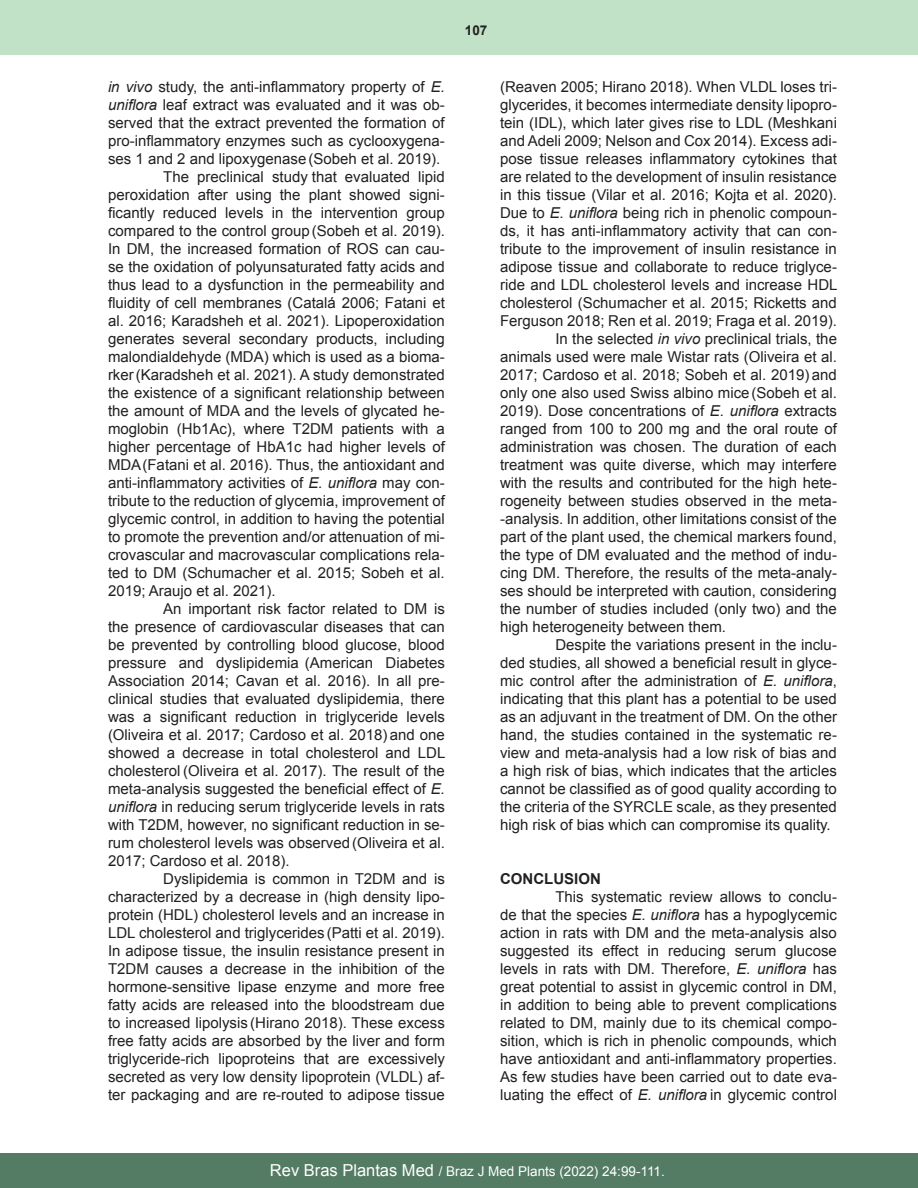
<style>
.page{position:relative;width:918px;height:1188px;background:#fff}
.page>*{position:absolute;margin:0;border:0;box-sizing:border-box;transform-origin:0 0}
.Normal__Web{font:15px/18px "Arial";color:#231f20;text-align:justify}
.t1{font:700 15px "Arial";color:#231f20}
.t2{font:13.5px "Arial";color:#fff}
.t3{font:700 13.5px "Arial";color:#231f20}
.s1{font-style:italic}
.s2{font-size:16.5px}
</style>
<div class="page">
<div style="left:0;top:0;width:918px;height:55px;background:#c1e2c7"></div>
<div style="left:0;top:1153px;width:918px;height:35px;background:#547b63"></div>
<p class="Normal__Web" style="left:108px;top:78px;width:338px"><span class="s1">in vivo</span> study, the anti-inflammatory property of <span class="s1">E. uniflora</span> leaf extract was evaluated and it was ob&shy;served that the extract prevented the formation of pro-inflammatory enzymes such as cyclooxygena&shy;ses 1 and 2 and lipoxygenase(Sobeh et al. 2019).</p>
<p class="Normal__Web" style="left:108px;top:168px;width:338px;text-indent:55px">The preclinical study that evaluated lipid peroxidation after using the plant showed signi&shy;ficantly reduced levels in the intervention group compared to the control group (Sobeh et al. 2019).<br>In DM, the increased formation of ROS can cau&shy;se the oxidation of polyunsaturated fatty acids and thus lead to a dysfunction in the permeability and fluidity of cell membranes (Catalá 2006; Fatani et al. 2016; Karadsheh et al. 2021). Lipoperoxidation generates several secondary products, including malondialdehyde (MDA) which is used as a bioma&shy;rker(Karadsheh et al. 2021). A study demonstrated the existence of a significant relationship between the amount of MDA and the levels of glycated he&shy;moglobin (Hb1Ac), where T2DM patients with a higher percentage of HbA1c had higher levels of MDA(Fatani et al. 2016). Thus, the antioxidant and anti-inflammatory activities of <span class="s1">E. uniflora</span> may con&shy;tribute to the reduction of glycemia, improvement of glycemic control, in addition to having the potential to promote the prevention and/or attenuation of mi&shy;crovascular and macrovascular complications rela&shy;ted to DM (Schumacher et al. 2015; Sobeh et al.<br>2019; Araujo et al. 2021).</p>
<p class="Normal__Web" style="left:108px;top:600px;width:339px;text-indent:55px">An important risk factor related to DM is the presence of cardiovascular diseases that can be prevented by controlling blood glucose, blood pressure and dyslipidemia (American Diabetes Association 2014; Cavan et al. 2016). In all pre&shy;clinical studies that evaluated dyslipidemia, there was a significant reduction in triglyceride levels (Oliveira et al. 2017; Cardoso et al. 2018) and one showed a decrease in total cholesterol and LDL cholesterol (Oliveira et al. 2017). The result of the meta-analysis suggested the beneficial effect of <span class="s1">E. uniflora</span> in reducing serum triglyceride levels in rats with T2DM, however, no significant reduction in se&shy;rum cholesterol levels was observed(Oliveira et al.<br>2017; Cardoso et al. 2018).</p>
<p class="Normal__Web" style="left:108px;top:870px;width:338px;text-indent:55px">Dyslipidemia is common in T2DM and is characterized by a decrease in (high density lipo&shy;protein (HDL) cholesterol levels and an increase in LDL cholesterol and triglycerides (Patti et al. 2019).<br>In adipose tissue, the insulin resistance present in T2DM causes a decrease in the inhibition of the hormone-sensitive lipase enzyme and more free fatty acids are released into the bloodstream due to increased lipolysis (Hirano 2018). These excess free fatty acids are absorbed by the liver and form triglyceride-rich lipoproteins that are excessively secreted as very low density lipoprotein (VLDL) af&shy;ter packaging and are re-routed to adipose tissue</p>
<p class="t3" style="left:465px;top:22px;width:24px">107</p>
<p class="Normal__Web" style="left:500px;top:78px;width:339px">(Reaven 2005; Hirano 2018). When VLDL loses tri&shy;glycerides, it becomes intermediate density lipopro&shy;tein (IDL), which later gives rise to LDL (Meshkani and Adeli 2009; Nelson and Cox 2014). Excess adi&shy;pose tissue releases inflammatory cytokines that are related to the development of insulin resistance in this tissue (Vilar et al. 2016; Kojta et al. 2020).<br>Due to <span class="s1">E. uniflora</span> being rich in phenolic compoun&shy;ds, it has anti-inflammatory activity that can con&shy;tribute to the improvement of insulin resistance in adipose tissue and collaborate to reduce triglyce&shy;ride and LDL cholesterol levels and increase HDL cholesterol (Schumacher et al. 2015; Ricketts and Ferguson 2018; Ren et al. 2019; Fraga et al. 2019).</p>
<p class="Normal__Web" style="left:500px;top:330px;width:338px;text-indent:55px">In the selected <span class="s1">in vivo</span> preclinical trials, the animals used were male Wistar rats (Oliveira et al.<br>2017; Cardoso et al. 2018; Sobeh et al. 2019) and only one also used Swiss albino mice(Sobeh et al.<br>2019). Dose concentrations of <span class="s1">E. uniflora</span> extracts ranged from 100 to 200 mg and the oral route of administration was chosen. The duration of each treatment was quite diverse, which may interfere with the results and contributed for the high hete&shy;rogeneity between studies observed in the meta--analysis. In addition, other limitations consist of the part of the plant used, the chemical markers found, the type of DM evaluated and the method of indu&shy;cing DM. Therefore, the results of the meta-analy&shy;ses should be interpreted with caution, considering the number of studies included (only two) and the high heterogeneity between them.</p>
<p class="Normal__Web" style="left:500px;top:636px;width:338px;text-indent:55px">Despite the variations present in the inclu&shy;ded studies, all showed a beneficial result in glyce&shy;mic control after the administration of <span class="s1">E. uniflora</span>, indicating that this plant has a potential to be used as an adjuvant in the treatment of DM. On the other hand, the studies contained in the systematic re&shy;view and meta-analysis had a low risk of bias and a high risk of bias, which indicates that the articles cannot be classified as of good quality according to the criteria of the SYRCLE scale, as they presented high risk of bias which can compromise its quality.</p>
<p class="t1" style="left:500px;top:869px;width:102px">CONCLUSION</p>
<p class="Normal__Web" style="left:500px;top:888px;width:338px;text-indent:55px">This systematic review allows to conclu&shy;de that the species <span class="s1">E. uniflora</span> has a hypoglycemic action in rats with DM and the meta-analysis also suggested its effect in reducing serum glucose levels in rats with DM. Therefore, <span class="s1">E. uniflora</span> has great potential to assist in glycemic control in DM, in addition to being able to prevent complications related to DM, mainly due to its chemical compo&shy;sition, which is rich in phenolic compounds, which have antioxidant and anti-inflammatory properties.<br>As few studies have been carried out to date eva&shy;luating the effect of <span class="s1">E. uniflora</span> in glycemic control</p>
<p class="t2" style="left:270px;top:1162px;width:396px"><span class="s2">Rev Bras Plantas Med</span> / Braz J Med Plants (2022) 24:99-111.</p>
</div>
